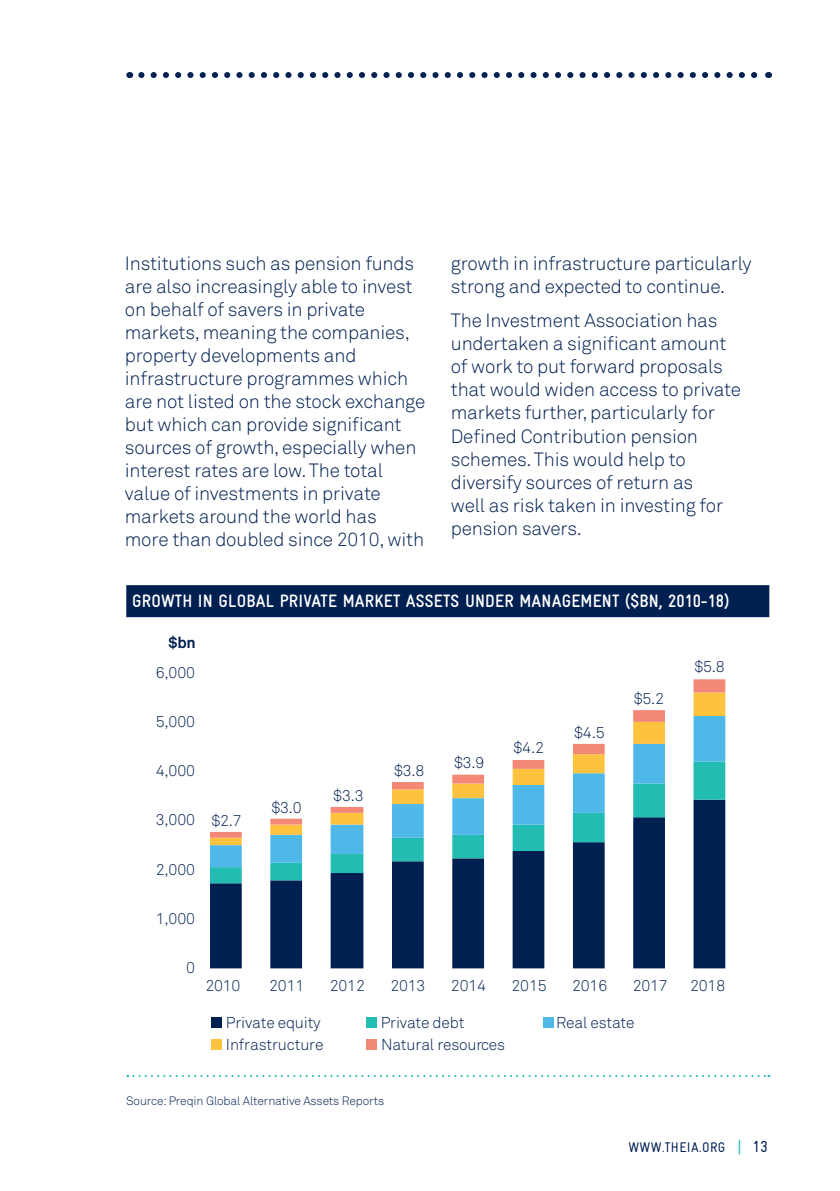
<style>
.page{position:relative;width:840px;height:1191px;background:#fff}
.page>*{position:absolute;margin:0;border:0;box-sizing:border-box;transform-origin:0 0}
.t1{font:300 19px/23px "Akkurat Std";letter-spacing:-.01em;color:#002051}
.figurehead{font:700 18px "Gravur Condensed";letter-spacing:.01em;color:#fff}
.t2{font:300 15.6px "Akkurat Std";letter-spacing:-.01em;color:#002051}
.t3{font:700 15.6px "Akkurat Std";color:#002051}
.t4{font:14px "Gravur Condensed";letter-spacing:.03em;color:#002051}
.table_head{font:300 12px "Akkurat Std";letter-spacing:-.01em;color:#002051}
.s1{font-size:16px;color:#22bcb3}
.s2{font-size:16px}
</style>
<div class="page">
<div style="left:126px;top:585px;width:642px;height:32px;background:#002051"></div>
<svg style="left:127px;top:1075px;width:641px;height:2px"></svg>
<div style="left:211px;top:1017px;width:10px;height:10px;background:#002051"></div>
<div style="left:366px;top:1017px;width:11px;height:10px;background:#22bcb3"></div>
<div style="left:542px;top:1017px;width:11px;height:10px;background:#4eb9e9"></div>
<svg style="left:210px;top:883px;width:514px;height:85px;fill:#002051"></svg>
<svg style="left:210px;top:867px;width:514px;height:16px"></svg>
<svg style="left:210px;top:845px;width:514px;height:22px"></svg>
<svg style="left:210px;top:837px;width:514px;height:8px"></svg>
<svg style="left:210px;top:679px;width:514px;height:158px"></svg>
<div style="left:210px;top:1039px;width:11px;height:10px;background:#fec33e"></div>
<div style="left:366px;top:1039px;width:11px;height:10px;background:#f48877"></div>
<svg style="left:141px;top:72px;width:617px;height:6px"></svg>
<p class="t1" style="left:125px;top:252px;width:302px">Institutions such as pension funds are also increasingly able to invest on behalf of savers in private markets, meaning the companies, property developments and infrastructure programmes which are not listed on the stock exchange but which can provide significant sources of growth, especially when interest rates are low. The total value of investments in private markets around the world has more than doubled since 2010, with</p>
<p class="t1" style="left:450px;top:252px;width:302px">growth in infrastructure particularly strong and expected to continue.</p>
<p class="t1" style="left:450px;top:309px;width:292px">The Investment Association has undertaken a significant amount of work to put forward proposals that would widen access to private markets further, particularly for<br>Defined Contribution pension schemes. This would help to diversify sources of return as<br>well as risk taken in investing for pension savers.</p>
<p class="figurehead" style="left:132px;top:591px;width:598px">GROWTH IN GLOBAL PRIVATE MARKET ASSETS UNDER MANAGEMENT ($BN, 2010-18)</p>
<p class="t3" style="left:168px;top:633px;width:29px">$bn</p>
<p class="t2" style="left:156px;top:663px;width:41px">6,000</p>
<p class="t2" style="left:156px;top:712px;width:41px">5,000</p>
<p class="t2" style="left:156px;top:761px;width:41px">4,000</p>
<p class="t2" style="left:156px;top:810px;width:41px">3,000</p>
<p class="t2" style="left:156px;top:860px;width:41px">2,000</p>
<p class="t2" style="left:156px;top:909px;width:41px">1,000</p>
<p class="t2" style="left:186px;top:958px;width:10px">0</p>
<p class="t2" style="left:211px;top:811px;width:32px">$2.7</p>
<p class="t2" style="left:271px;top:798px;width:32px">$3.0</p>
<p class="t2" style="left:333px;top:786px;width:32px">$3.3</p>
<p class="t2" style="left:394px;top:761px;width:32px">$3.8</p>
<p class="t2" style="left:454px;top:753px;width:32px">$3.9</p>
<p class="t2" style="left:513px;top:738px;width:32px">$4.2</p>
<p class="t2" style="left:574px;top:723px;width:32px">$4.5</p>
<p class="t2" style="left:633px;top:689px;width:32px">$5.2</p>
<p class="t2" style="left:694px;top:657px;width:32px">$5.8</p>
<p class="t2" style="left:205px;top:976px;width:37px">2010</p>
<p class="t2" style="left:269px;top:976px;width:37px">2011</p>
<p class="t2" style="left:329px;top:976px;width:37px">2012</p>
<p class="t2" style="left:390px;top:976px;width:37px">2013</p>
<p class="t2" style="left:450px;top:976px;width:37px">2014</p>
<p class="t2" style="left:511px;top:976px;width:37px">2015</p>
<p class="t2" style="left:572px;top:976px;width:37px">2016</p>
<p class="t2" style="left:632px;top:976px;width:37px">2017</p>
<p class="t2" style="left:689px;top:976px;width:37px">2018</p>
<p class="t2" style="left:226px;top:1013px;width:96px">Private equity</p>
<p class="t2" style="left:380px;top:1013px;width:85px">Private debt</p>
<p class="t2" style="left:556px;top:1013px;width:80px">Real estate</p>
<p class="t2" style="left:226px;top:1035px;width:99px">Infrastructure</p>
<p class="t2" style="left:381px;top:1035px;width:126px">Natural resources</p>
<p class="table_head" style="left:126px;top:1094px;width:259px">Source: Preqin Global Alternative Assets Reports</p>
<p class="t4" style="left:628px;top:1139px;width:141px">WWW.THEIA.ORG <span class="s1">|</span> <span class="s2">13</span></p>
</div>
